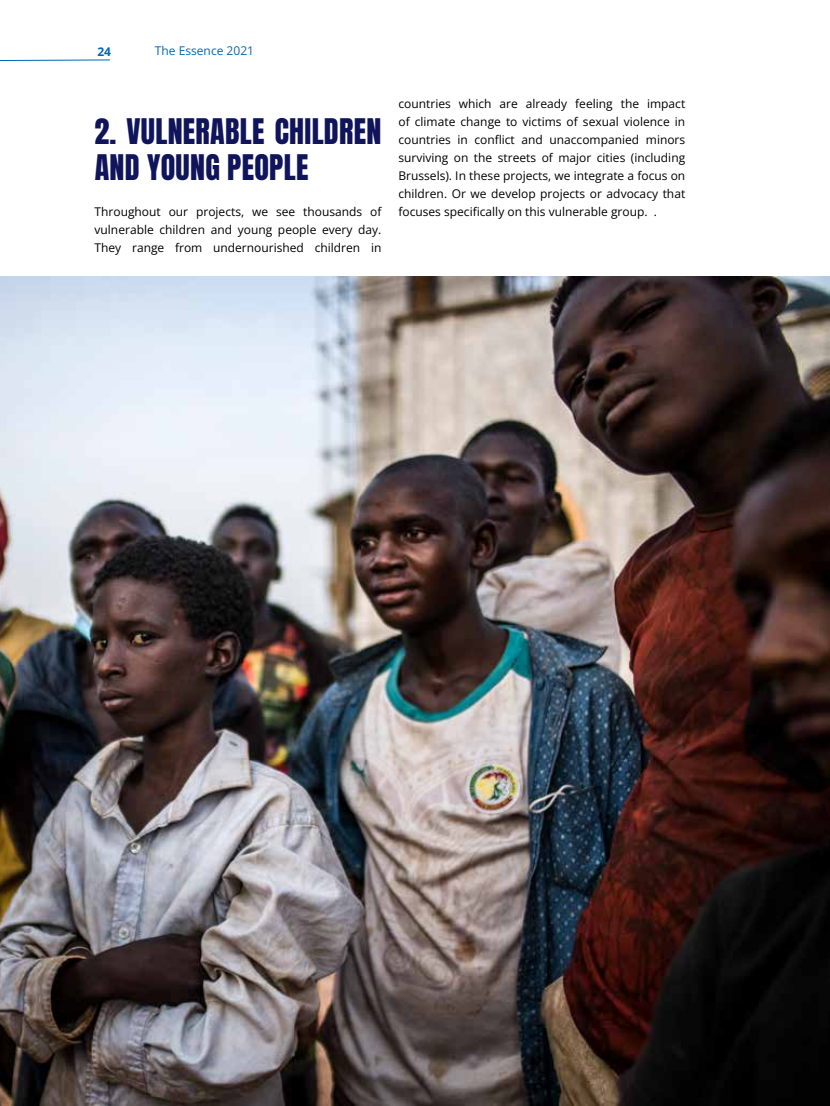
<style>
.page{position:relative;width:830px;height:1106px;background:#fff}
.page>*{position:absolute;margin:0;border:0;box-sizing:border-box;transform-origin:0 0}
.t1{font:30px/36px "Anton";letter-spacing:.01em;color:#0f145b}
.t2{font:12px/18px "Open Sans";color:#000;text-align:justify}
.t3{font:12px "Open Sans";color:#0066b3}
.t4{font:700 12px "Open Sans";color:#0066b3}
</style>
<div class="page">
<svg style="left:0;top:59px;width:110px;height:2px"></svg>
<img style="left:0;top:276px;width:829px;height:830px">
<p class="t4" style="left:97px;top:43px;width:15px">24</p>
<p class="t3" style="left:155px;top:43px;width:101px">The Essence 2021</p>
<h1 class="t1" style="left:94px;top:116px;width:288px">2. VULNERABLE CHILDREN<br>AND YOUNG PEOPLE</h1>
<p class="t2" style="left:94px;top:202px;width:288px">Throughout our projects, we see thousands of vulnerable children and young people every day.<br>They range from undernourished children in</p>
<p class="t2" style="left:398px;top:94px;width:288px">countries which are already feeling the impact of climate change to victims of sexual violence in countries in conflict and unaccompanied minors surviving on the streets of major cities (including Brussels). In these projects, we integrate a focus on children. Or we develop projects or advocacy that focuses specifically on this vulnerable group. .</p>
</div>
